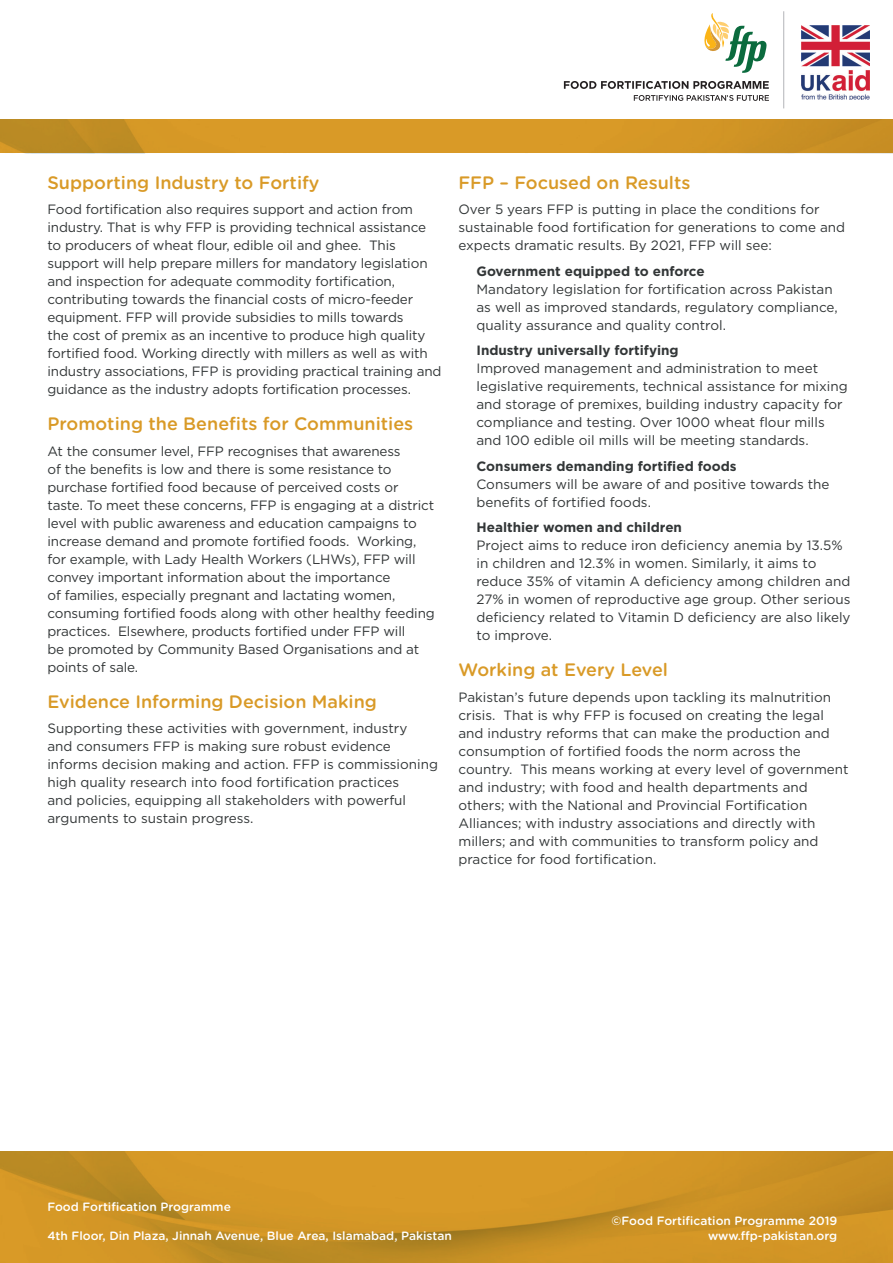
<style>
.page{position:relative;width:893px;height:1263px;background:#fff}
.page>*{position:absolute;margin:0;border:0;box-sizing:border-box;transform-origin:0 0}
.t1{font:500 18px "Gotham Rounded";color:#d99a27}
.t2{font:13.5px/18px "Gotham HTF";letter-spacing:-.01em;color:#323637}
.t3{font:700 13.5px "Gotham HTF";color:#323637}
.t4{font:500 12px/14.4px "Gotham Rounded";color:#fff;text-align:right}
</style>
<div class="page">
<svg style="left:0;top:1151px;width:893px;height:112px;background:#cd9325"></svg>
<svg style="left:0;top:120px;width:893px;height:33px;background:#d09525"></svg>
<svg style="left:704px;top:13px;width:62px;height:60px"></svg>
<svg style="left:634px;top:95px;width:135px;height:6px"></svg>
<svg style="left:564px;top:81px;width:205px;height:8px"></svg>
<hr style="left:783px;top:11px;width:1px;height:97px;background:#bcbdc0">
<img style="left:802px;top:25px;width:67px;height:75px">
<h1 class="t1" style="left:47px;top:170px;width:274px">Supporting Industry to Fortify</h1>
<p class="t2" style="left:47px;top:200px;width:396px">Food fortification also requires support and action from industry. That is why FFP is providing technical assistance to producers of wheat flour, edible oil and ghee. This support will help prepare millers for mandatory legislation and inspection for adequate commodity fortification, contributing towards the financial costs of micro-feeder equipment. FFP will provide subsidies to mills towards<br>the cost of premix as an incentive to produce high quality fortified food. Working directly with millers as well as with industry associations, FFP is providing practical training and guidance as the industry adopts fortification processes.</p>
<h1 class="t1" style="left:47px;top:411px;width:367px">Promoting the Benefits for Communities</h1>
<p class="t2" style="left:47px;top:442px;width:389px">At the consumer level, FFP recognises that awareness<br>of the benefits is low and there is some resistance to purchase fortified food because of perceived costs or taste. To meet these concerns, FFP is engaging at a district level with public awareness and education campaigns to increase demand and promote fortified foods. Working, for example, with Lady Health Workers (LHWs), FFP will convey important information about the importance<br>of families, especially pregnant and lactating women, consuming fortified foods along with other healthy feeding practices. Elsewhere, products fortified under FFP will<br>be promoted by Community Based Organisations and at points of sale.</p>
<h1 class="t1" style="left:47px;top:689px;width:331px">Evidence Informing Decision Making</h1>
<p class="t2" style="left:47px;top:719px;width:392px">Supporting these activities with government, industry<br>and consumers FFP is making sure robust evidence informs decision making and action. FFP is commissioning high quality research into food fortification practices<br>and policies, equipping all stakeholders with powerful arguments to sustain progress.</p>
<h1 class="t1" style="left:458px;top:170px;width:233px">FFP – Focused on Results</h1>
<p class="t2" style="left:458px;top:200px;width:388px">Over 5 years FFP is putting in place the conditions for sustainable food fortification for generations to come and expects dramatic results. By 2021, FFP will see:</p>
<p class="t3" style="left:476px;top:263px;width:230px">Government equipped to enforce</p>
<p class="t2" style="left:476px;top:280px;width:363px">Mandatory legislation for fortification across Pakistan as well as improved standards, regulatory compliance, quality assurance and quality control.</p>
<p class="t3" style="left:476px;top:343px;width:204px">Industry universally fortifying</p>
<p class="t2" style="left:476px;top:359px;width:373px">Improved management and administration to meet legislative requirements, technical assistance for mixing and storage of premixes, building industry capacity for compliance and testing. Over 1000 wheat flour mills and 100 edible oil mills will be meeting standards.</p>
<p class="t3" style="left:476px;top:458px;width:262px">Consumers demanding fortified foods</p>
<p class="t2" style="left:476px;top:475px;width:355px">Consumers will be aware of and positive towards the benefits of fortified foods.</p>
<p class="t3" style="left:476px;top:520px;width:207px">Healthier women and children</p>
<p class="t2" style="left:476px;top:536px;width:376px">Project aims to reduce iron deficiency anemia by 13.5% in children and 12.3% in women. Similarly, it aims to reduce 35% of vitamin A deficiency among children and 27% in women of reproductive age group. Other serious deficiency related to Vitamin D deficiency are also likely to improve.</p>
<h1 class="t1" style="left:458px;top:657px;width:211px">Working at Every Level</h1>
<p class="t2" style="left:458px;top:688px;width:392px">Pakistan’s future depends upon tackling its malnutrition crisis. That is why FFP is focused on creating the legal and industry reforms that can make the production and consumption of fortified foods the norm across the country. This means working at every level of government and industry; with food and health departments and others; with the National and Provincial Fortification Alliances; with industry associations and directly with millers; and with communities to transform policy and practice for food fortification.</p>
<p class="t4" style="left:47px;top:1199px;width:185px">Food Fortification Programme</p>
<p class="t4" style="left:47px;top:1228px;width:406px">4th Floor, Din Plaza, Jinnah Avenue, Blue Area, Islamabad, Pakistan</p>
<p class="t4" style="left:612px;top:1213px;width:227px">©Food Fortification Programme 2019 www.ffp-pakistan.org</p>
</div>
